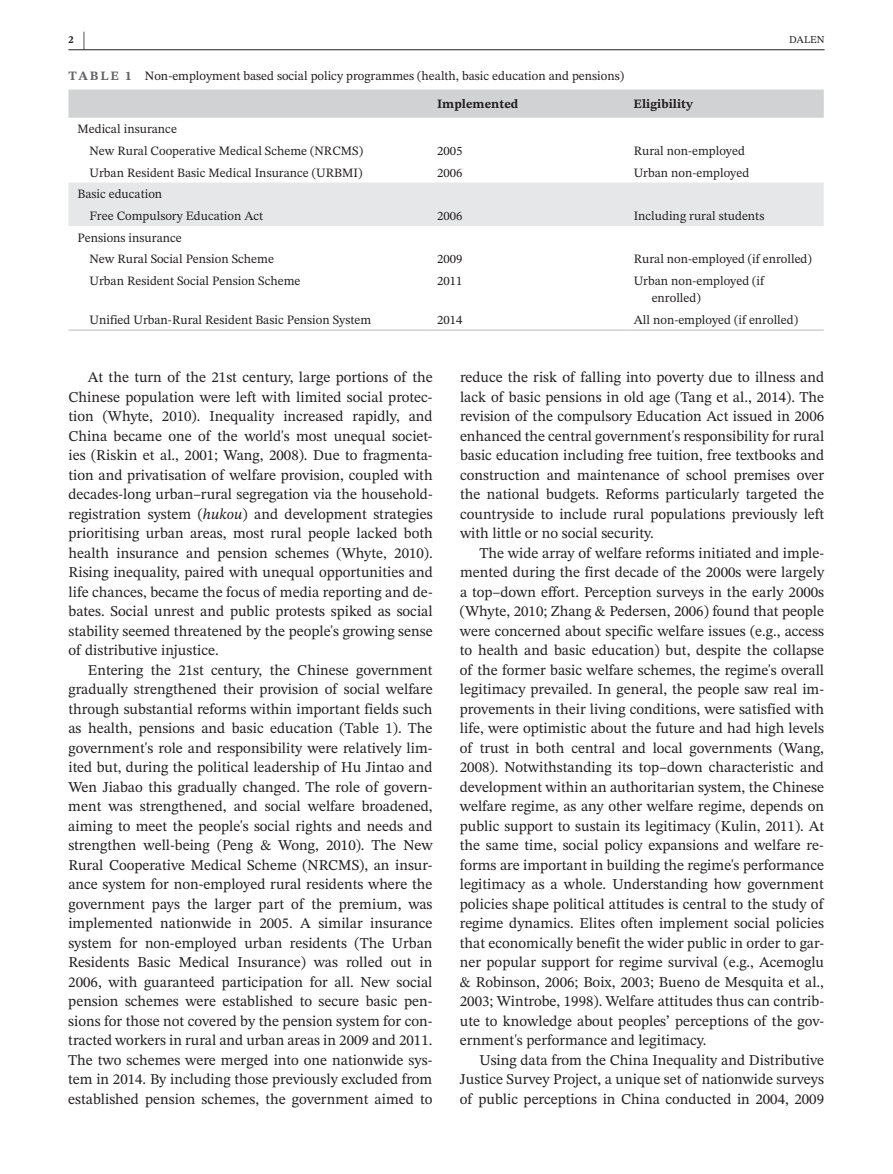
<style>
.page{position:relative;width:893px;height:1174px;background:#fff}
.page>*{position:absolute;margin:0;border:0;box-sizing:border-box;transform-origin:0 0}
.t1{font:15px/19.5px "STIX Two Text";color:#231f20;text-align:justify}
.t2{font:12.75px/21.8px "STIX Two Text";color:#231f20}
.t3{font:700 12.75px "STIX Two Text";color:#231f20}
.t4{font:10.5px "STIX Two Text";color:#231f20}
.t5{font:700 10.5px "STIX Two Text";color:#231f20}
.s1{font-size:21px}
.s2{font-weight:700;color:#636366}
.s3{font-style:italic}
</style>
<div class="page">
<hr style="left:68px;top:49px;width:756px;height:1px;background:#231f20">
<div style="left:68px;top:90px;width:756px;height:28px;background:#d1d2d4"></div>
<div style="left:68px;top:182px;width:756px;height:44px;background:#e6e7e9"></div>
<hr style="left:68px;top:329px;width:360px;height:2px;background:#d1d2d4">
<hr style="left:428px;top:329px;width:197px;height:2px;background:#d1d2d4">
<hr style="left:625px;top:329px;width:199px;height:2px;background:#d1d2d4">
<p class="t5" style="left:68px;top:32px;width:18px">2 <span class="s1">|</span></p>
<p class="t4" style="left:789px;top:32px;width:37px">DALEN</p>
<p class="t2" style="left:68px;top:65px;width:557px"><span class="s2">TABLE 1</span> Non-employment based social policy programmes (health, basic education and pensions)</p>
<p class="t3" style="left:437px;top:95px;width:83px">Implemented</p>
<p class="t3" style="left:634px;top:95px;width:61px">Eligibility</p>
<p class="t2" style="left:89px;top:118px;width:275px;text-indent:-12px">Medical insurance<br>New Rural Cooperative Medical Scheme (NRCMS)</p>
<p class="t2" style="left:437px;top:140px;width:27px">2005</p>
<p class="t2" style="left:634px;top:140px;width:113px">Rural non-employed</p>
<p class="t2" style="left:89px;top:161px;width:274px">Urban Resident Basic Medical Insurance (URBMI)</p>
<p class="t2" style="left:437px;top:161px;width:27px">2006</p>
<p class="t2" style="left:634px;top:161px;width:117px">Urban non-employed</p>
<p class="t2" style="left:89px;top:183px;width:175px;text-indent:-12px">Basic education<br>Free Compulsory Education Act</p>
<p class="t2" style="left:437px;top:205px;width:27px">2006</p>
<p class="t2" style="left:634px;top:205px;width:132px">Including rural students</p>
<p class="t2" style="left:90px;top:226px;width:186px;text-indent:-12px">Pensions insurance<br>New Rural Social Pension Scheme</p>
<p class="t2" style="left:437px;top:248px;width:27px">2009</p>
<p class="t2" style="left:634px;top:248px;width:180px">Rural non-employed (if enrolled)</p>
<p class="t2" style="left:90px;top:270px;width:212px">Urban Resident Social Pension Scheme</p>
<p class="t2" style="left:437px;top:270px;width:27px">2011</p>
<p class="t2" style="left:652px;top:272px;width:114px;line-height:17.2px;text-indent:-18px">Urban non-employed (if enrolled)</p>
<p class="t2" style="left:90px;top:309px;width:283px">Unified Urban-Rural Resident Basic Pension System</p>
<p class="t2" style="left:437px;top:309px;width:27px">2014</p>
<p class="t2" style="left:634px;top:309px;width:166px">All non-employed (if enrolled)</p>
<p class="t1" style="left:68px;top:367px;width:366px;text-indent:20px">At the turn of the 21st century, large portions of the Chinese population were left with limited social protec&shy;tion (Whyte, 2010). Inequality increased rapidly, and China became one of the world's most unequal societ&shy;ies (Riskin et al., 2001; Wang, 2008). Due to fragmenta&shy;tion and privatisation of welfare provision, coupled with decades-long urban–rural segregation via the household&shy;registration system (<span class="s3">hukou</span>) and development strategies prioritising urban areas, most rural people lacked both health insurance and pension schemes (Whyte, 2010).<br>Rising inequality, paired with unequal opportunities and life chances, became the focus of media reporting and de&shy;bates. Social unrest and public protests spiked as social stability seemed threatened by the people's growing sense of distributive injustice.</p>
<p class="t1" style="left:68px;top:660px;width:366px;text-indent:20px">Entering the 21st century, the Chinese government gradually strengthened their provision of social welfare through substantial reforms within important fields such as health, pensions and basic education (Table 1). The government's role and responsibility were relatively lim&shy;ited but, during the political leadership of Hu Jintao and Wen Jiabao this gradually changed. The role of govern&shy;ment was strengthened, and social welfare broadened, aiming to meet the people's social rights and needs and strengthen well-being (Peng &amp; Wong, 2010). The New Rural Cooperative Medical Scheme (NRCMS), an insur&shy;ance system for non-employed rural residents where the government pays the larger part of the premium, was implemented nationwide in 2005. A similar insurance system for non-employed urban residents (The Urban Residents Basic Medical Insurance) was rolled out in 2006, with guaranteed participation for all. New social pension schemes were established to secure basic pen&shy;sions for those not covered by the pension system for con&shy;tracted workers in rural and urban areas in 2009 and 2011.<br>The two schemes were merged into one nationwide sys&shy;tem in 2014. By including those previously excluded from established pension schemes, the government aimed to</p>
<p class="t1" style="left:460px;top:367px;width:366px">reduce the risk of falling into poverty due to illness and lack of basic pensions in old age (Tang et al., 2014). The revision of the compulsory Education Act issued in 2006 enhanced the central government's responsibility for rural basic education including free tuition, free textbooks and construction and maintenance of school premises over the national budgets. Reforms particularly targeted the countryside to include rural populations previously left with little or no social security.</p>
<p class="t1" style="left:460px;top:543px;width:366px;text-indent:20px">The wide array of welfare reforms initiated and imple&shy;mented during the first decade of the 2000s were largely a top–down effort. Perception surveys in the early 2000s (Whyte, 2010; Zhang &amp; Pedersen, 2006) found that people were concerned about specific welfare issues (e.g., access to health and basic education) but, despite the collapse of the former basic welfare schemes, the regime's overall legitimacy prevailed. In general, the people saw real im&shy;provements in their living conditions, were satisfied with life, were optimistic about the future and had high levels of trust in both central and local governments (Wang, 2008). Notwithstanding its top–down characteristic and development within an authoritarian system, the Chinese welfare regime, as any other welfare regime, depends on public support to sustain its legitimacy (Kulin, 2011). At the same time, social policy expansions and welfare re&shy;forms are important in building the regime's performance legitimacy as a whole. Understanding how government policies shape political attitudes is central to the study of regime dynamics. Elites often implement social policies that economically benefit the wider public in order to gar&shy;ner popular support for regime survival (e.g., Acemoglu &amp; Robinson, 2006; Boix, 2003; Bueno de Mesquita et al., 2003; Wintrobe, 1998). Welfare attitudes thus can contrib&shy;ute to knowledge about peoples’ perceptions of the gov&shy;ernment's performance and legitimacy.</p>
<p class="t1" style="left:460px;top:1050px;width:366px;text-indent:20px">Using data from the China Inequality and Distributive Justice Survey Project, a unique set of nationwide surveys of public perceptions in China conducted in 2004, 2009</p>
</div>
